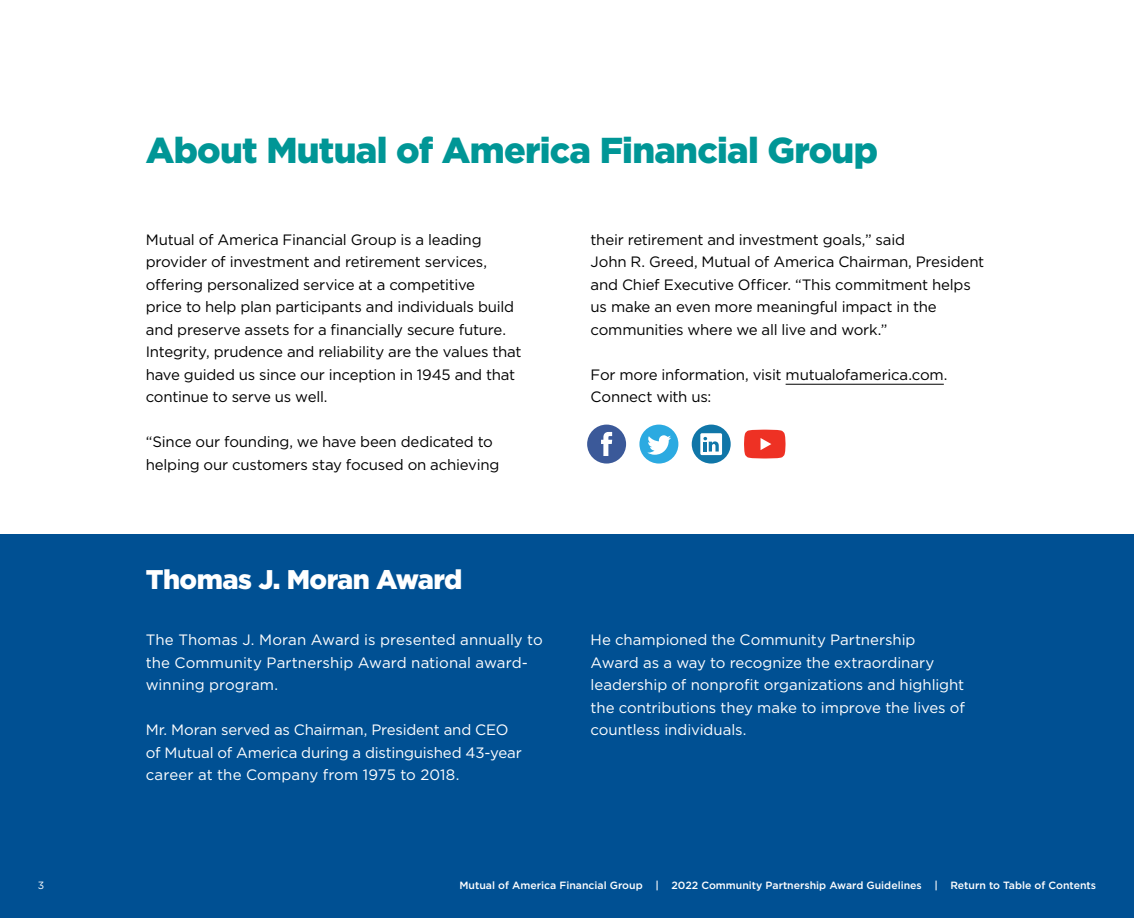
<style>
.page{position:relative;width:1134px;height:918px;background:#fff}
.page>*{position:absolute;margin:0;border:0;box-sizing:border-box;transform-origin:0 0}
._22___headline{font:900 36px "Gotham";letter-spacing:-.02em;color:#009696}
._22___headline-2{font:900 27px "Gotham";letter-spacing:-.02em;color:#fff}
._22___body_text{font:15px/22.5px "Gotham";letter-spacing:-.015em;color:#000}
._22___body_text-2{font:15px/22.5px "Gotham";letter-spacing:-.005em;color:#fff}
.t1{font:500 10.5px "Gotham";color:#fff}
.t2{font:10.5px "Gotham";color:#fff}
</style>
<div class="page">
<div style="left:0;top:535px;width:1134px;height:383px;background:#005093"></div>
<hr style="left:786px;top:384px;width:158px;height:1px;background:#000">
<svg style="left:639px;top:425px;width:39px;height:39px"></svg>
<svg style="left:587px;top:425px;width:39px;height:39px"></svg>
<svg style="left:692px;top:425px;width:39px;height:39px"></svg>
<svg style="left:744px;top:430px;width:42px;height:28px"></svg>
<h1 class="_22___headline" style="left:146px;top:130px;width:734px">About Mutual of America Financial Group</h1>
<p class="_22___body_text" style="left:146px;top:228px;width:377px">Mutual of America Financial Group is a leading provider of investment and retirement services, offering personalized service at a competitive<br>price to help plan participants and individuals build and preserve assets for a financially secure future.<br>Integrity, prudence and reliability are the values that have guided us since our inception in 1945 and that continue to serve us well.</p>
<p class="_22___body_text" style="left:146px;top:430px;width:355px">“Since our founding, we have been dedicated to helping our customers stay focused on achieving</p>
<h1 class="_22___headline-2" style="left:146px;top:564px;width:318px">Thomas J. Moran Award</h1>
<p class="_22___body_text-2" style="left:146px;top:629px;width:398px">The Thomas J. Moran Award is presented annually to the Community Partnership Award national award&shy;winning program.</p>
<p class="_22___body_text-2" style="left:146px;top:719px;width:378px">Mr. Moran served as Chairman, President and CEO of Mutual of America during a distinguished 43-year career at the Company from 1975 to 2018.</p>
<p class="_22___body_text" style="left:591px;top:228px;width:395px">their retirement and investment goals,” said<br>John R. Greed, Mutual of America Chairman, President and Chief Executive Officer. “This commitment helps us make an even more meaningful impact in the communities where we all live and work.”</p>
<p class="_22___body_text" style="left:591px;top:363px;width:358px">For more information, visit mutualofamerica.com.<br>Connect with us:</p>
<p class="_22___body_text-2" style="left:591px;top:629px;width:376px">He championed the Community Partnership Award as a way to recognize the extraordinary leadership of nonprofit organizations and highlight the contributions they make to improve the lives of countless individuals.</p>
<p class="t2" style="left:38px;top:879px;width:8px">3</p>
<p class="t1" style="left:460px;top:879px;width:638px">Mutual of America Financial Group | 2022 Community Partnership Award Guidelines | Return to Table of Contents</p>
</div>
